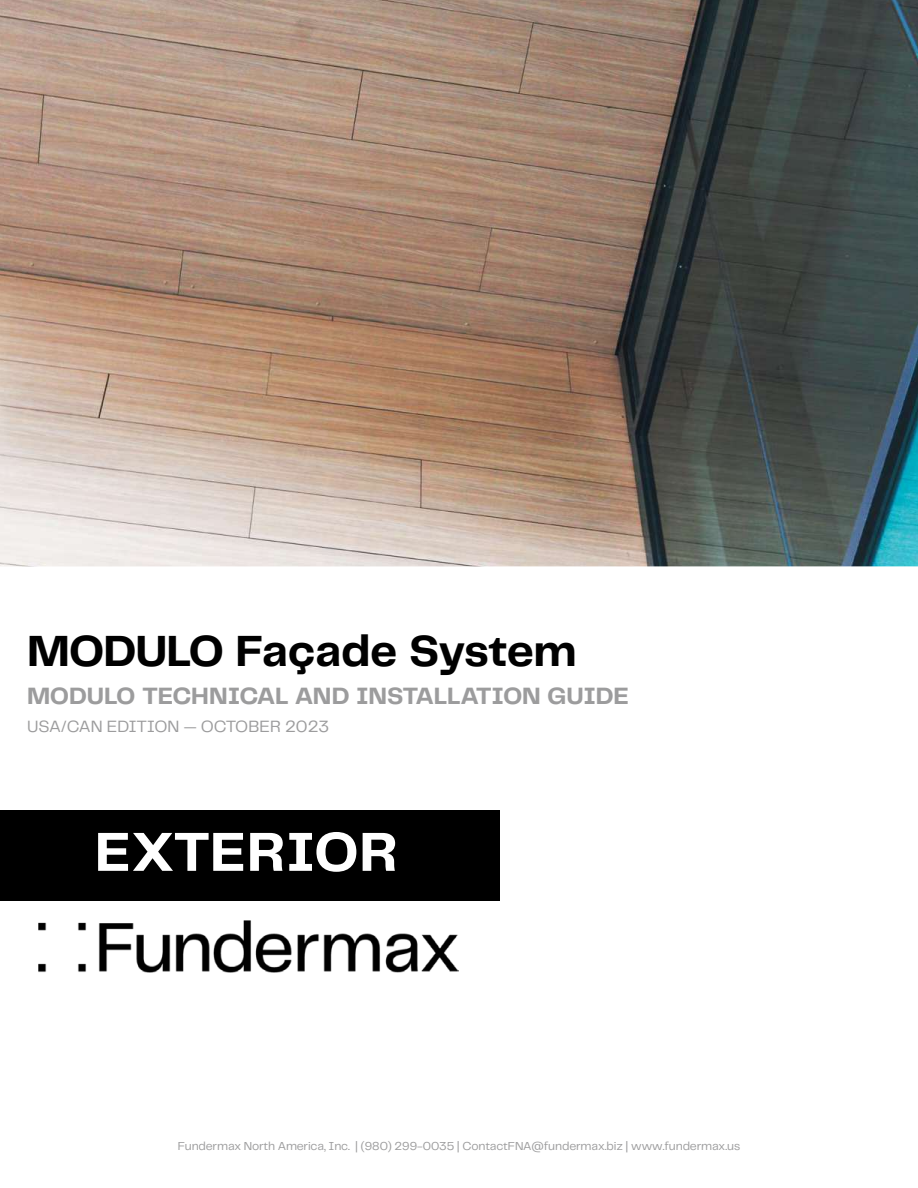
<style>
.page{position:relative;width:918px;height:1188px;background:#fff}
.page>*{position:absolute;margin:0;border:0;box-sizing:border-box;transform-origin:0 0}
.t1{font:700 57px "Telegraf";color:#fff}
.t2{font:700 45.3px "Telegraf";letter-spacing:-.015em;color:#000}
.t3{font:700 24.45px "Telegraf";letter-spacing:-.01em;color:#9c9c9d}
.t4{font:16.95px "Telegraf";letter-spacing:-.005em;color:#9c9c9d}
.t5{font:12px "Telegraf";letter-spacing:-.01em;color:#9c9c9d}
</style>
<div class="page">
<img style="left:0;top:0;width:918px;height:566px">
<div style="left:0;top:810px;width:500px;height:90px;background:#000"></div>
<img style="left:39px;top:920px;width:419px;height:53px">
<h2 class="t2" style="left:27px;top:631px;width:551px">MODULO Façade System</h2>
<h3 class="t3" style="left:27px;top:685px;width:604px">MODULO TECHNICAL AND INSTALLATION GUIDE</h3>
<h3 class="t4" style="left:27px;top:719px;width:304px">USA/CAN EDITION — OCTOBER 2023</h3>
<h1 class="t1" style="left:95px;top:826px;width:304px">EXTERIOR</h1>
<p class="t5" style="left:178px;top:1141px;width:564px">Fundermax North America, Inc. | (980) 299-0035 | ContactFNA@fundermax.biz | www.fundermax.us</p>
</div>
